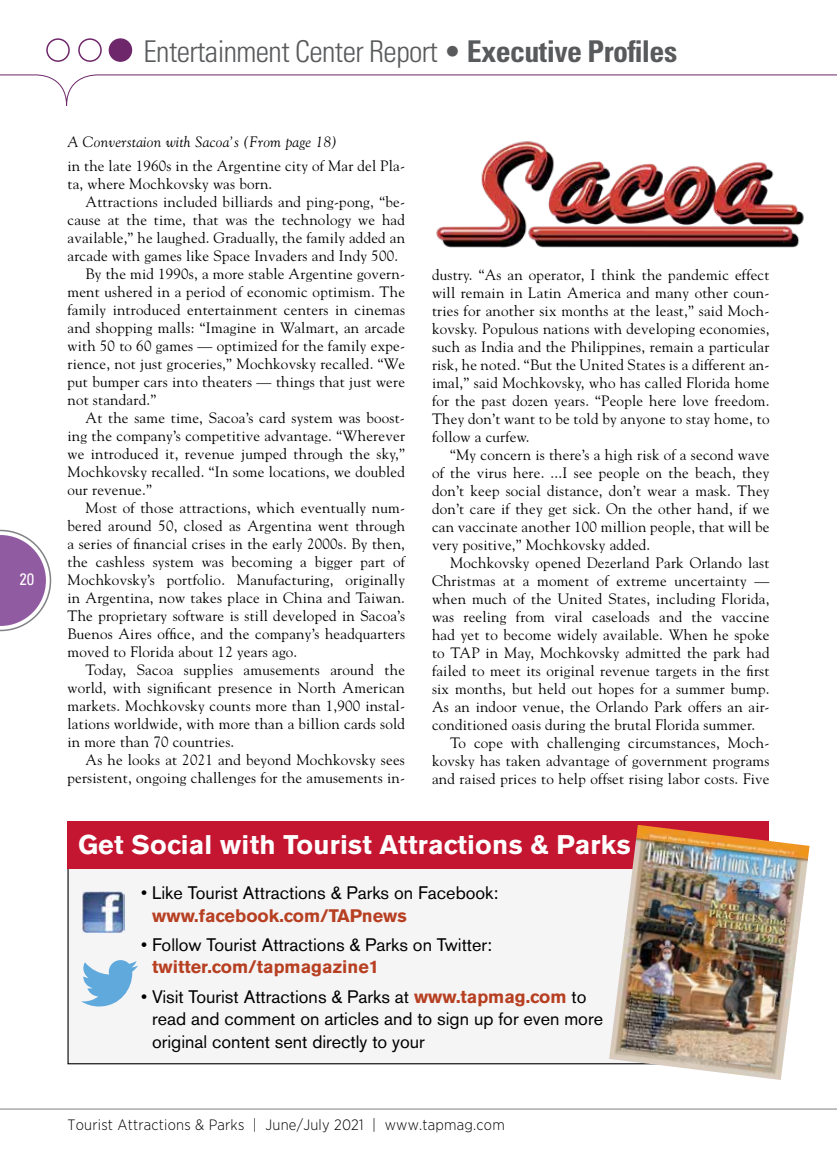
<style>
.page{position:relative;width:837px;height:1161px;background:#fff}
.page>*{position:absolute;margin:0;border:0;box-sizing:border-box;transform-origin:0 0}
.t1{font:300 condensed 30px "Univers";letter-spacing:-.02em;color:#595a5c}
.t2{font:700 26.7px "Akzidenz Grotesk BE";letter-spacing:.01em;color:#fff}
.t3{font:18px/22.5px "Akzidenz Grotesk BE";color:#000}
.t4{font:700 18px "Akzidenz Grotesk BE";color:#b74022}
.t5{font:condensed 16.5px "Zurich BT";color:#fff;scale:.95 1}
.t6{font:15px/18px "Goudy";letter-spacing:.015em;color:#000;text-align:justify}
.t7{font:300 15px "Gotham Narrow";letter-spacing:.015em;color:#000}
.t8{font:italic 15px "Goudy";letter-spacing:.015em;color:#000}
.s1{font-weight:700}
.s2{font-weight:700;color:#b74022}
</style>
<div class="page">
<hr style="left:0;top:1109px;width:837px;height:1px;background:#808285">
<svg style="left:0;top:530px;width:51px;height:101px"></svg>
<div style="left:46px;top:38px;width:24px;height:24px;border:2px solid #6d276a;border-radius:50%"></div>
<div style="left:78px;top:38px;width:24px;height:24px;border:2px solid #6d276a;border-radius:50%"></div>
<div style="left:109px;top:39px;width:22px;height:22px;background:#6d276a;border-radius:50%"></div>
<div style="left:109px;top:38px;width:23px;height:24px;border:2px solid #6d276a;border-radius:50%"></div>
<svg style="left:0;top:74px;width:837px;height:32px"></svg>
<img style="left:436px;top:141px;width:368px;height:107px">
<div style="left:68px;top:859px;width:701px;height:205px;background:#f6f5f6"></div>
<div style="left:68px;top:821px;width:702px;height:48px;background:#c41631"></div>
<img style="left:82px;top:891px;width:42px;height:42px">
<svg style="left:81px;top:960px;width:57px;height:46px"></svg>
<img style="left:609px;top:825px;width:201px;height:255px">
<p class="t5" style="left:20px;top:570px;width:17px">20</p>
<h1 class="t1" style="left:144px;top:33px;width:535px">Entertainment Center Report • <span class="s1">Executive Profiles</span></h1>
<p class="t8" style="left:68px;top:133px;width:271px">A Converstaion with Sacoa’s (From page 18)</p>
<p class="t6" style="left:68px;top:156px;width:339px">in the late 1960s in the Argentine city of Mar del Pla&shy;ta, where Mochkovsky was born.</p>
<p class="t6" style="left:86px;top:192px;width:321px">Attractions included billiards and ping-pong, “be-</p>
<p class="t6" style="left:68px;top:210px;width:339px">cause at the time, that was the technology we had</p>
<p class="t6" style="left:68px;top:228px;width:339px">available,” he laughed. Gradually, the family added an</p>
<p class="t6" style="left:68px;top:246px;width:332px">arcade with games like Space Invaders and Indy 500.</p>
<p class="t6" style="left:86px;top:264px;width:321px">By the mid 1990s, a more stable Argentine govern-</p>
<p class="t6" style="left:68px;top:282px;width:339px">ment ushered in a period of economic optimism. The</p>
<p class="t6" style="left:68px;top:300px;width:339px">family introduced entertainment centers in cinemas</p>
<p class="t6" style="left:68px;top:318px;width:339px">and shopping malls: “Imagine in Walmart, an arcade</p>
<p class="t6" style="left:68px;top:336px;width:339px">with 50 to 60 games — optimized for the family expe-</p>
<p class="t6" style="left:68px;top:354px;width:339px">rience, not just groceries,” Mochkovsky recalled. “We</p>
<p class="t6" style="left:68px;top:372px;width:339px">put bumper cars into theaters — things that just were</p>
<p class="t6" style="left:68px;top:390px;width:90px">not standard.”</p>
<p class="t6" style="left:86px;top:408px;width:321px">At the same time, Sacoa’s card system was boost-</p>
<p class="t6" style="left:68px;top:426px;width:339px">ing the company’s competitive advantage. “Wherever</p>
<p class="t6" style="left:68px;top:444px;width:339px">we introduced it, revenue jumped through the sky,”</p>
<p class="t6" style="left:68px;top:462px;width:339px">Mochkovsky recalled. “In some locations, we doubled</p>
<p class="t6" style="left:68px;top:480px;width:86px">our revenue.”</p>
<p class="t6" style="left:86px;top:498px;width:321px">Most of those attractions, which eventually num-</p>
<p class="t6" style="left:68px;top:516px;width:339px">bered around 50, closed as Argentina went through</p>
<p class="t6" style="left:68px;top:534px;width:339px">a series of financial crises in the early 2000s. By then,</p>
<p class="t6" style="left:68px;top:552px;width:339px">the cashless system was becoming a bigger part of</p>
<p class="t6" style="left:68px;top:570px;width:339px">Mochkovsky’s portfolio. Manufacturing, originally</p>
<p class="t6" style="left:68px;top:588px;width:339px">in Argentina, now takes place in China and Taiwan.</p>
<p class="t6" style="left:68px;top:606px;width:339px">The proprietary software is still developed in Sacoa’s</p>
<p class="t6" style="left:68px;top:624px;width:339px">Buenos Aires office, and the company’s headquarters</p>
<p class="t6" style="left:68px;top:642px;width:231px">moved to Florida about 12 years ago.</p>
<p class="t6" style="left:86px;top:660px;width:321px">Today, Sacoa supplies amusements around the</p>
<p class="t6" style="left:68px;top:678px;width:339px">world, with significant presence in North American</p>
<p class="t6" style="left:68px;top:696px;width:339px">markets. Mochkovsky counts more than 1,900 instal-</p>
<p class="t6" style="left:68px;top:714px;width:339px">lations worldwide, with more than a billion cards sold</p>
<p class="t6" style="left:68px;top:732px;width:168px">in more than 70 countries.</p>
<p class="t6" style="left:86px;top:750px;width:321px">As he looks at 2021 and beyond Mochkovsky sees</p>
<p class="t6" style="left:68px;top:768px;width:339px">persistent, ongoing challenges for the amusements in-</p>
<p class="t6" style="left:432px;top:265px;width:339px">dustry. “As an operator, I think the pandemic effect will remain in Latin America and many other coun&shy;tries for another six months at the least,” said Moch&shy;kovsky. Populous nations with developing economies, such as India and the Philippines, remain a particular risk, he noted. “But the United States is a different an&shy;imal,” said Mochkovsky, who has called Florida home for the past dozen years. “People here love freedom.<br>They don’t want to be told by anyone to stay home, to follow a curfew.</p>
<p class="t6" style="left:432px;top:445px;width:339px;text-indent:18px">“My concern is there’s a high risk of a second wave of the virus here. ...I see people on the beach, they don’t keep social distance, don’t wear a mask. They don’t care if they get sick. On the other hand, if we can vaccinate another 100 million people, that will be very positive,” Mochkovsky added.</p>
<p class="t6" style="left:450px;top:553px;width:321px">Mochkovsky opened Dezerland Park Orlando last</p>
<p class="t6" style="left:432px;top:571px;width:339px">Christmas at a moment of extreme uncertainty —</p>
<p class="t6" style="left:432px;top:589px;width:339px">when much of the United States, including Florida,</p>
<p class="t6" style="left:432px;top:607px;width:339px">was reeling from viral caseloads and the vaccine</p>
<p class="t6" style="left:432px;top:625px;width:339px">had yet to become widely available. When he spoke</p>
<p class="t6" style="left:432px;top:643px;width:339px">to TAP in May, Mochkovsky admitted the park had</p>
<p class="t6" style="left:432px;top:661px;width:339px">failed to meet its original revenue targets in the first</p>
<p class="t6" style="left:432px;top:679px;width:339px">six months, but held out hopes for a summer bump.</p>
<p class="t6" style="left:432px;top:697px;width:339px">As an indoor venue, the Orlando Park offers an air-</p>
<p class="t6" style="left:432px;top:715px;width:325px">conditioned oasis during the brutal Florida summer.</p>
<p class="t6" style="left:450px;top:733px;width:321px">To cope with challenging circumstances, Moch-</p>
<p class="t6" style="left:432px;top:751px;width:339px">kovsky has taken advantage of government programs</p>
<p class="t6" style="left:432px;top:769px;width:339px">and raised prices to help offset rising labor costs. Five</p>
<h2 class="t2" style="left:78px;top:829px;width:554px">Get Social with Tourist Attractions &amp; Parks</h2>
<p class="t3" style="left:141px;top:882px;width:359px">• Like Tourist Attractions &amp; Parks on Facebook:</p>
<p class="t4" style="left:152px;top:905px;width:256px">www.facebook.com/TAPnews</p>
<p class="t3" style="left:141px;top:933px;width:352px">• Follow Tourist Attractions &amp; Parks on Twitter:</p>
<p class="t4" style="left:152px;top:957px;width:228px">twitter.com/tapmagazine1</p>
<p class="t3" style="left:152px;top:985px;width:452px;text-indent:-11px">• Visit Tourist Attractions &amp; Parks at <span class="s2">www.tapmag.com</span> to read and comment on articles and to sign up for even more original content sent directly to your</p>
<p class="t7" style="left:68px;top:1115px;width:439px">Tourist Attractions &amp; Parks | June/July 2021 | www.tapmag.com</p>
</div>
